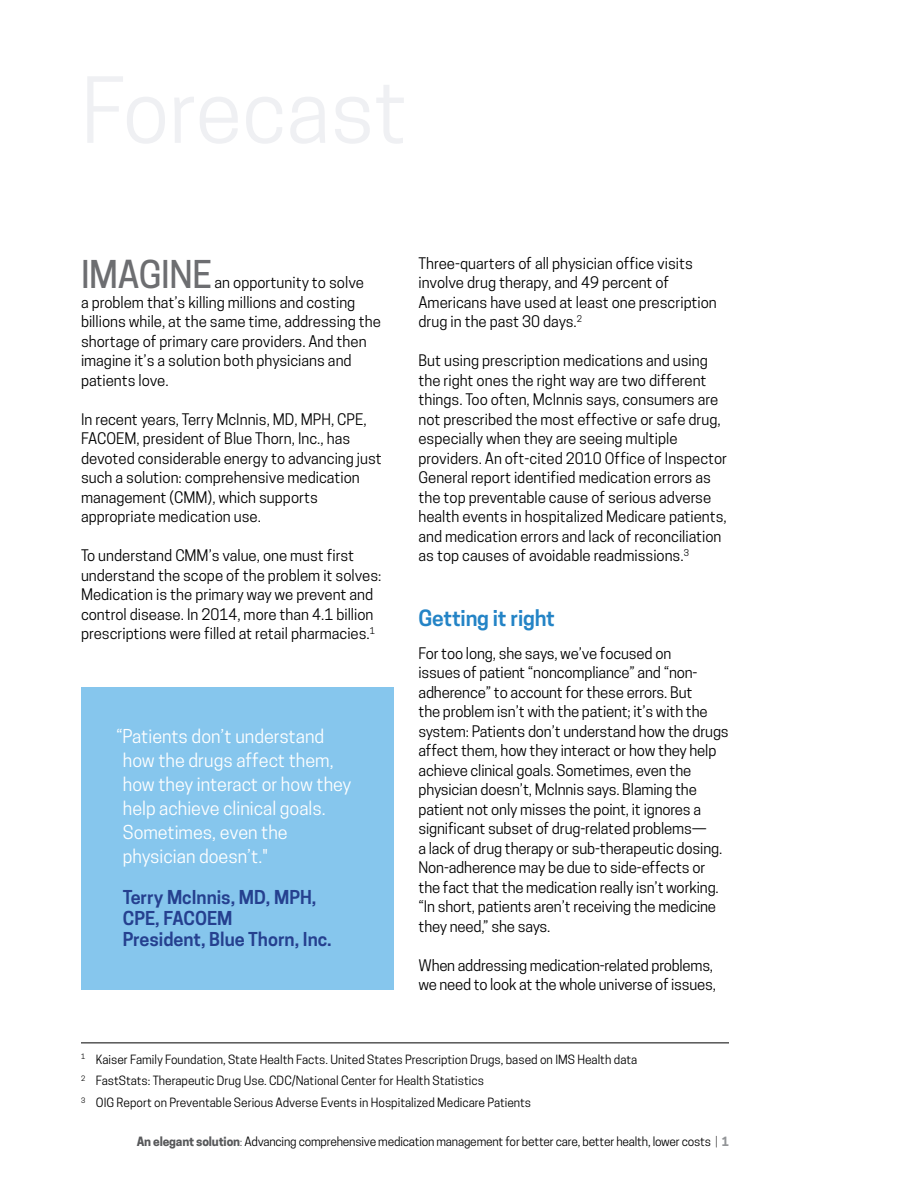
<style>
.page{position:relative;width:918px;height:1188px;background:#fff}
.page>*{position:absolute;margin:0;border:0;box-sizing:border-box;transform-origin:0 0}
.body{font:500 36px "Cooper Hewitt";letter-spacing:-.01em;color:#6d6e71}
.subhead{font:600 21px "Cooper Hewitt";letter-spacing:-.01em;color:#2484c6}
.pullquote{font:18px/24px "Cooper Hewitt";color:#fff}
.pullquotesource{font:600 18px/21px "Cooper Hewitt";color:#25408f}
.body-2{font:15px/19.5px "Cooper Hewitt";color:#000}
.body-3{font:12px "Cooper Hewitt";color:#000}
.s1{font-weight:700;color:#58595b}
.s2{color:#58595b}
.s3{font-weight:300}
.s4{font-weight:700;color:#939598}
</style>
<div class="page">
<hr style="left:81px;top:1043px;width:648px;height:1px;background:#000">
<div style="left:81px;top:687px;width:312px;height:302px;background:#86c6ed"></div>
<p class="body" style="left:81px;top:253px;width:132px">IMAGINE</p>
<p class="body-2" style="left:81px;top:273px;width:301px;text-indent:134px">an opportunity to solve<br>a problem that’s killing millions and costing billions while, at the same time, addressing the shortage of primary care providers. And then imagine it’s a solution both physicians and patients love.</p>
<p class="body-2" style="left:81px;top:409px;width:302px">In recent years, Terry McInnis, MD, MPH, CPE, FACOEM, president of Blue Thorn, Inc., has devoted considerable energy to advancing just such a solution: comprehensive medication management (CMM), which supports appropriate medication use.</p>
<p class="body-2" style="left:81px;top:546px;width:302px">To understand CMM’s value, one must first understand the scope of the problem it solves:<br>Medication is the primary way we prevent and control disease. In 2014, more than 4.1 billion prescriptions were filled at retail pharmacies.<sup>1</sup></p>
<p class="pullquote" style="left:123px;top:724px;width:230px;text-indent:-7px">“Patients don’t understand how the drugs affect them, how they interact or how they help achieve clinical goals.<br>Sometimes, even the physician doesn’t."</p>
<p class="pullquotesource" style="left:123px;top:887px;width:195px">Terry McInnis, MD, MPH,<br>CPE, FACOEM</p>
<p class="pullquotesource" style="left:123px;top:929px;width:210px">President, Blue Thorn, Inc.</p>
<p class="body-2" style="left:418px;top:253px;width:300px">Three-quarters of all physician office visits involve drug therapy, and 49 percent of Americans have used at least one prescription drug in the past 30 days.<sup>2</sup></p>
<p class="body-2" style="left:418px;top:351px;width:310px">But using prescription medications and using the right ones the right way are two different things. Too often, McInnis says, consumers are not prescribed the most effective or safe drug, especially when they are seeing multiple providers. An oft-cited 2010 Office of Inspector General report identified medication errors as the top preventable cause of serious adverse health events in hospitalized Medicare patients, and medication errors and lack of reconciliation as top causes of avoidable readmissions.<sup>3</sup></p>
<p class="subhead" style="left:418px;top:605px;width:138px">Getting it right</p>
<p class="body-2" style="left:418px;top:643px;width:312px">For too long, she says, we’ve focused on<br>issues of patient “noncompliance” and “non&shy;adherence” to account for these errors. But<br>the problem isn’t with the patient; it’s with the system: Patients don’t understand how the drugs affect them, how they interact or how they help achieve clinical goals. Sometimes, even the physician doesn’t, McInnis says. Blaming the patient not only misses the point, it ignores a significant subset of drug-related problems—<br>a lack of drug therapy or sub-therapeutic dosing.<br>Non-adherence may be due to side-effects or the fact that the medication really isn’t working. “In short, patients aren’t receiving the medicine they need,” she says.</p>
<p class="body-2" style="left:418px;top:955px;width:299px">When addressing medication-related problems, we need to look at the whole universe of issues,</p>
<p class="body-3" style="left:81px;top:1052px;width:558px"><sup>1</sup> Kaiser Family Foundation, State Health Facts. United States Prescription Drugs, based on IMS Health data</p>
<p class="body-3" style="left:81px;top:1074px;width:404px"><sup>2</sup> FastStats: Therapeutic Drug Use. CDC/National Center for Health Statistics</p>
<p class="body-3" style="left:81px;top:1095px;width:452px"><sup>3</sup> OIG Report on Preventable Serious Adverse Events in Hospitalized Medicare Patients</p>
<p class="body-3" style="left:137px;top:1134px;width:594px"><span class="s1">An elegant solution</span><span class="s2">:</span> Advancing comprehensive medication management for better care, better health, lower costs <span class="s3">|</span> <span class="s4">1</span></p>
</div>
